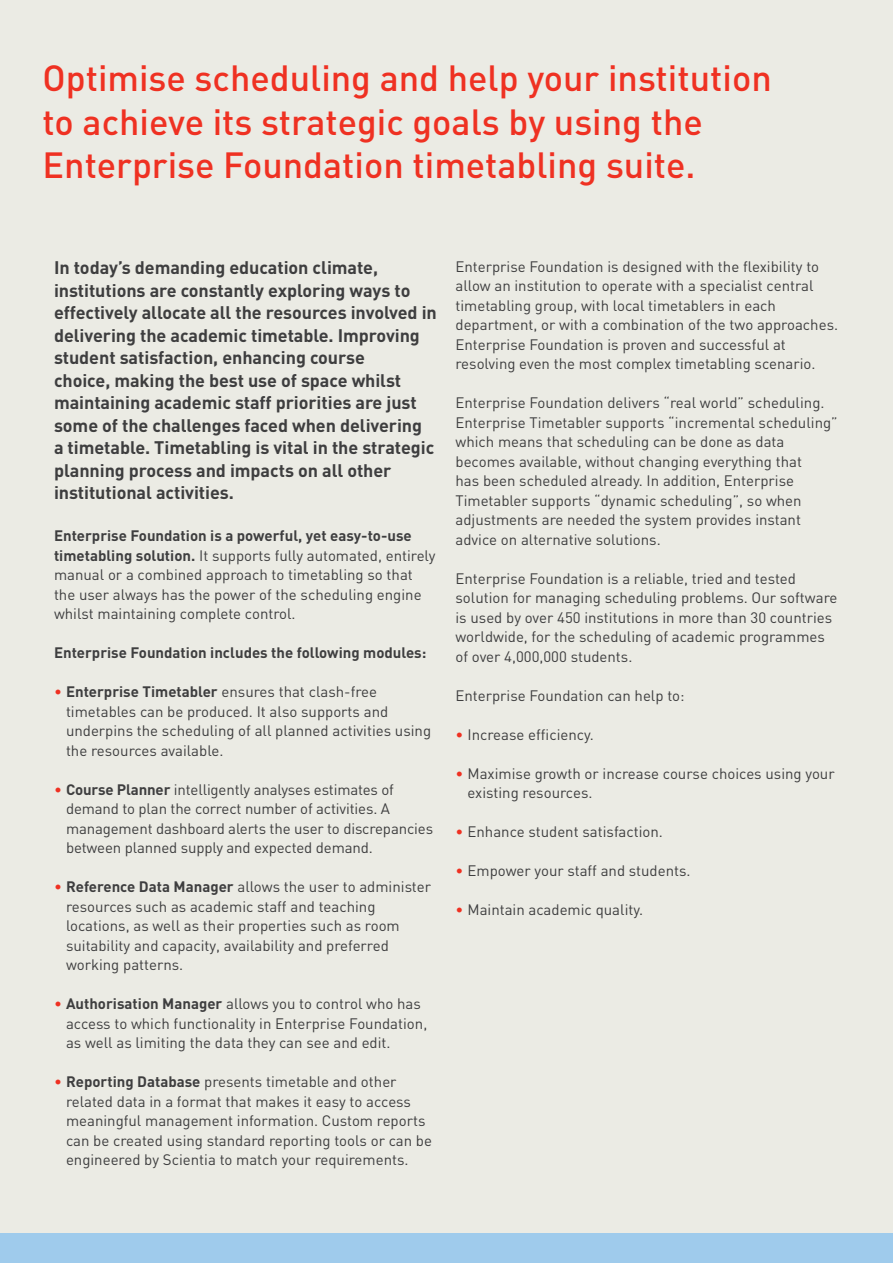
<style>
.page{position:relative;width:893px;height:1263px;background:#ebebe4}
.page>*{position:absolute;margin:0;border:0;box-sizing:border-box;transform-origin:0 0}
.t1{font:500 36px/43.5px "DIN";color:#ef3122}
.t2{font:700 18px/22.5px "DIN";letter-spacing:-.005em;color:#3e3e3f}
.t3{font:15px/19.5px "DIN";color:#3e3e3f}
.t4{font:700 15px "DIN";color:#3e3e3f}
.s1{font-weight:700}
.s2{color:#ef3122}
</style>
<div class="page">
<div style="left:0;top:1233px;width:893px;height:30px;background:#9fcbec"></div>
<h1 class="t1" style="left:43px;top:55px;width:731px">Optimise scheduling and help your institution to achieve its strategic goals by using the<br>Enterprise Foundation timetabling suite.</h1>
<p class="t2" style="left:54px;top:256px;width:384px">In today’s demanding education climate, institutions are constantly exploring ways to effectively allocate all the resources involved in delivering the academic timetable. Improving student satisfaction, enhancing course<br>choice, making the best use of space whilst maintaining academic staff priorities are just some of the challenges faced when delivering<br>a timetable. Timetabling is vital in the strategic planning process and impacts on all other institutional activities.</p>
<p class="t3" style="left:54px;top:526px;width:383px"><span class="s1">Enterprise Foundation is a powerful, yet easy-to-use timetabling solution.</span> It supports fully automated, entirely manual or a combined approach to timetabling so that the user always has the power of the scheduling engine whilst maintaining complete control.</p>
<p class="t4" style="left:54px;top:643px;width:374px">Enterprise Foundation includes the following modules:</p>
<p class="t3" style="left:66px;top:682px;width:367px;text-indent:-12px"><span class="s2">•</span> <span class="s1">Enterprise Timetabler</span> ensures that clash-free timetables can be produced. It also supports and underpins the scheduling of all planned activities using the resources available.</p>
<p class="t3" style="left:66px;top:779px;width:369px;text-indent:-12px"><span class="s2">•</span> <span class="s1">Course Planner</span> intelligently analyses estimates of demand to plan the correct number of activities. A management dashboard alerts the user to discrepancies between planned supply and expected demand.</p>
<p class="t3" style="left:66px;top:877px;width:367px;text-indent:-12px"><span class="s2">•</span> <span class="s1">Reference Data Manager</span> allows the user to administer resources such as academic staff and teaching locations, as well as their properties such as room suitability and capacity, availability and preferred working patterns.</p>
<p class="t3" style="left:66px;top:994px;width:363px;text-indent:-12px"><span class="s2">•</span> <span class="s1">Authorisation Manager</span> allows you to control who has access to which functionality in Enterprise Foundation, as well as limiting the data they can see and edit.</p>
<p class="t3" style="left:66px;top:1072px;width:368px;text-indent:-12px"><span class="s2">•</span> <span class="s1">Reporting Database</span> presents timetable and other related data in a format that makes it easy to access meaningful management information. Custom reports can be created using standard reporting tools or can be engineered by Scientia to match your requirements.</p>
<p class="t3" style="left:455px;top:256px;width:384px">Enterprise Foundation is designed with the flexibility to allow an institution to operate with a specialist central timetabling group, with local timetablers in each department, or with a combination of the two approaches.<br>Enterprise Foundation is proven and successful at resolving even the most complex timetabling scenario.</p>
<p class="t3" style="left:455px;top:393px;width:384px">Enterprise Foundation delivers “real world” scheduling.<br>Enterprise Timetabler supports “incremental scheduling” which means that scheduling can be done as data becomes available, without changing everything that<br>has been scheduled already. In addition, Enterprise Timetabler supports “dynamic scheduling”, so when adjustments are needed the system provides instant advice on alternative solutions.</p>
<p class="t3" style="left:455px;top:568px;width:383px">Enterprise Foundation is a reliable, tried and tested solution for managing scheduling problems. Our software is used by over 450 institutions in more than 30 countries worldwide, for the scheduling of academic programmes of over 4,000,000 students.</p>
<p class="t3" style="left:455px;top:685px;width:231px">Enterprise Foundation can help to:</p>
<p class="t3" style="left:455px;top:724px;width:140px"><span class="s2">•</span> Increase efficiency.</p>
<p class="t3" style="left:467px;top:763px;width:369px;text-indent:-12px"><span class="s2">•</span> Maximise growth or increase course choices using your existing resources.</p>
<p class="t3" style="left:455px;top:822px;width:209px"><span class="s2">•</span> Enhance student satisfaction.</p>
<p class="t3" style="left:455px;top:861px;width:237px"><span class="s2">•</span> Empower your staff and students.</p>
<p class="t3" style="left:455px;top:900px;width:189px"><span class="s2">•</span> Maintain academic quality.</p>
</div>
